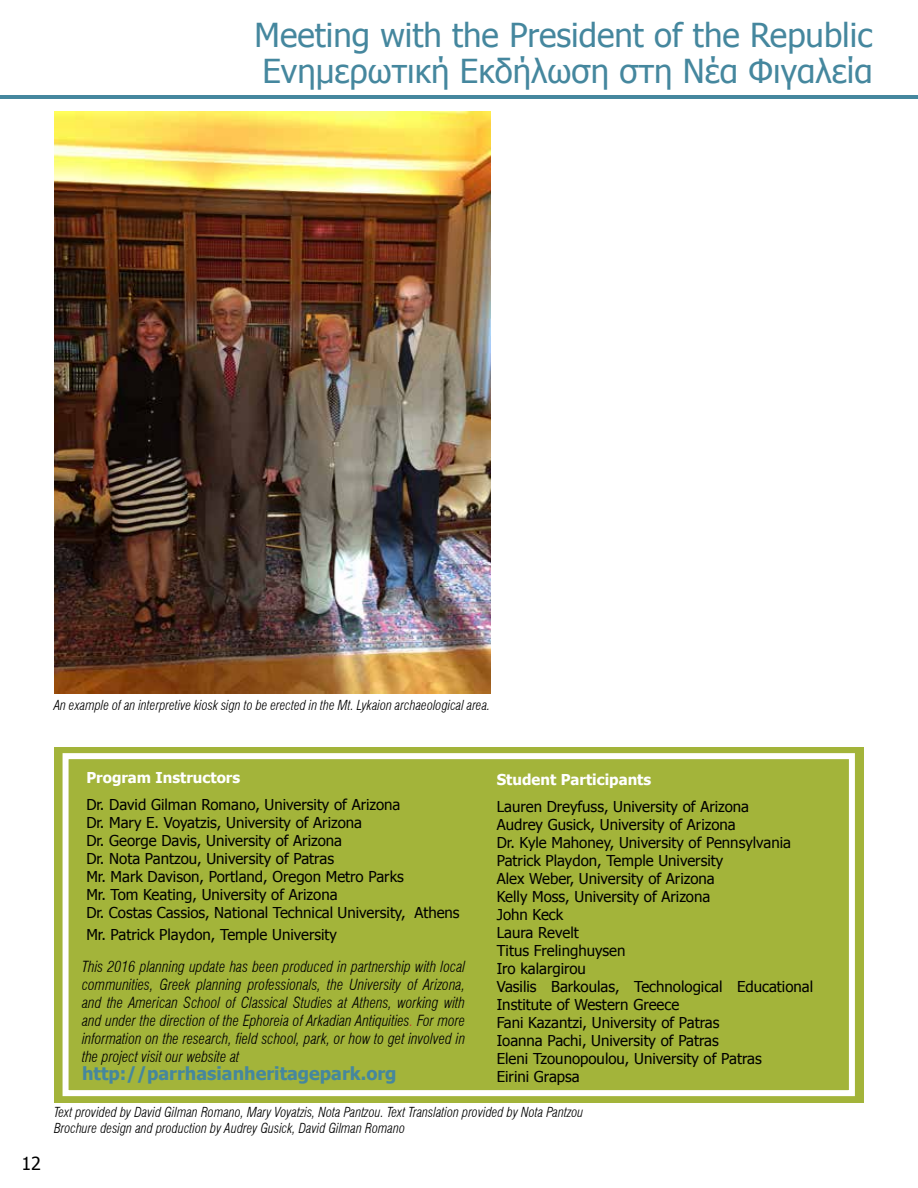
<style>
.page{position:relative;width:918px;height:1188px;background:#fff}
.page>*{position:absolute;margin:0;border:0;box-sizing:border-box;transform-origin:0 0}
.t1{font:33px/36px "Tahoma";color:#45879e}
.t2{font:700 18px "Tahoma";color:#45879e}
.t3{font:18px "Tahoma";color:#000}
.t4{font:15px/18px "Tahoma";color:#000}
.t5{font:italic 300 condensed 15px/18px "Swiss 721 BT";color:#000;text-align:justify}
.t6{font:700 15px "Tahoma";color:#fff}
.t7{font:italic 300 condensed 13.5px/16.2px "Swiss 721 BT";color:#000}
.s1{color:#d2232a}
</style>
<div class="page">
<hr style="left:0;top:95px;width:918px;height:3px;background:#45879e">
<img style="left:54px;top:112px;width:436px;height:581px">
<div style="left:54px;top:747px;width:810px;height:355px;background:#a3b43a"></div>
<div style="left:63px;top:753px;width:792px;height:343px;border:6px solid #fff"></div>
<h1 class="t1" style="left:255px;top:16px;width:620px">Meeting with the President of the Republic<br>Ενημερωτική Εκδήλωση στη Νέα Φιγαλεία</h1>
<p class="t7" style="left:54px;top:697px;width:438px">An example of an interpretive kiosk sign to be erected in the Mt. Lykaion archaeological area.</p>
<p class="t3" style="left:21px;top:1151px;width:21px">12</p>
<p class="t6" style="left:86px;top:767px;width:155px">Program Instructors</p>
<p class="t4" style="left:86px;top:795px;width:375px">Dr. David Gilman Romano, University of Arizona<br>Dr. Mary E. Voyatzis, University of Arizona<br>Dr. George Davis, University of Arizona<br>Dr. Nota Pantzou, University of Patras<br>Mr. Mark Davison, Portland, Oregon Metro Parks<br>Mr. Tom Keating, University of Arizona<br>Dr. Costas Cassios, National Technical University, Athens</p>
<p class="t4" style="left:86px;top:925px;width:252px">Mr. Patrick Playdon, Temple University</p>
<p class="t5" style="left:82px;top:958px;width:385px">This 2016 planning update has been produced in partnership with local communities, Greek planning professionals, the University of Arizona, and the American School of Classical Studies at Athens, working with and under the direction of the Ephoreia of Arkadian Antiquities<span class="s1">.</span> For more information on the research, field school, park, or how to get involved in the project visit our website at</p>
<p class="t2" style="left:82px;top:1061px;width:316px">http://parrhasianheritagepark.org</p>
<p class="t6" style="left:497px;top:769px;width:156px">Student Participants</p>
<p class="t4" style="left:497px;top:797px;width:318px">Lauren Dreyfuss, University of Arizona<br>Audrey Gusick, University of Arizona<br>Dr. Kyle Mahoney, University of Pennsylvania<br>Patrick Playdon, Temple University<br>Alex Weber, University of Arizona<br>Kelly Moss, University of Arizona<br>John Keck<br>Laura Revelt<br>Titus Frelinghuysen<br>Iro kalargirou<br>Vasilis Barkoulas, Technological Educational<br>Institute of Western Greece<br>Fani Kazantzi, University of Patras<br>Ioanna Pachi, University of Patras<br>Eleni Tzounopoulou, University of Patras<br>Eirini Grapsa</p>
<p class="t7" style="left:54px;top:1104px;width:531px">Text provided by David Gilman Romano, Mary Voyatzis, Nota Pantzou. Text Translation provided by Nota Pantzou<br>Brochure design and production by Audrey Gusick, David Gilman Romano</p>
</div>
